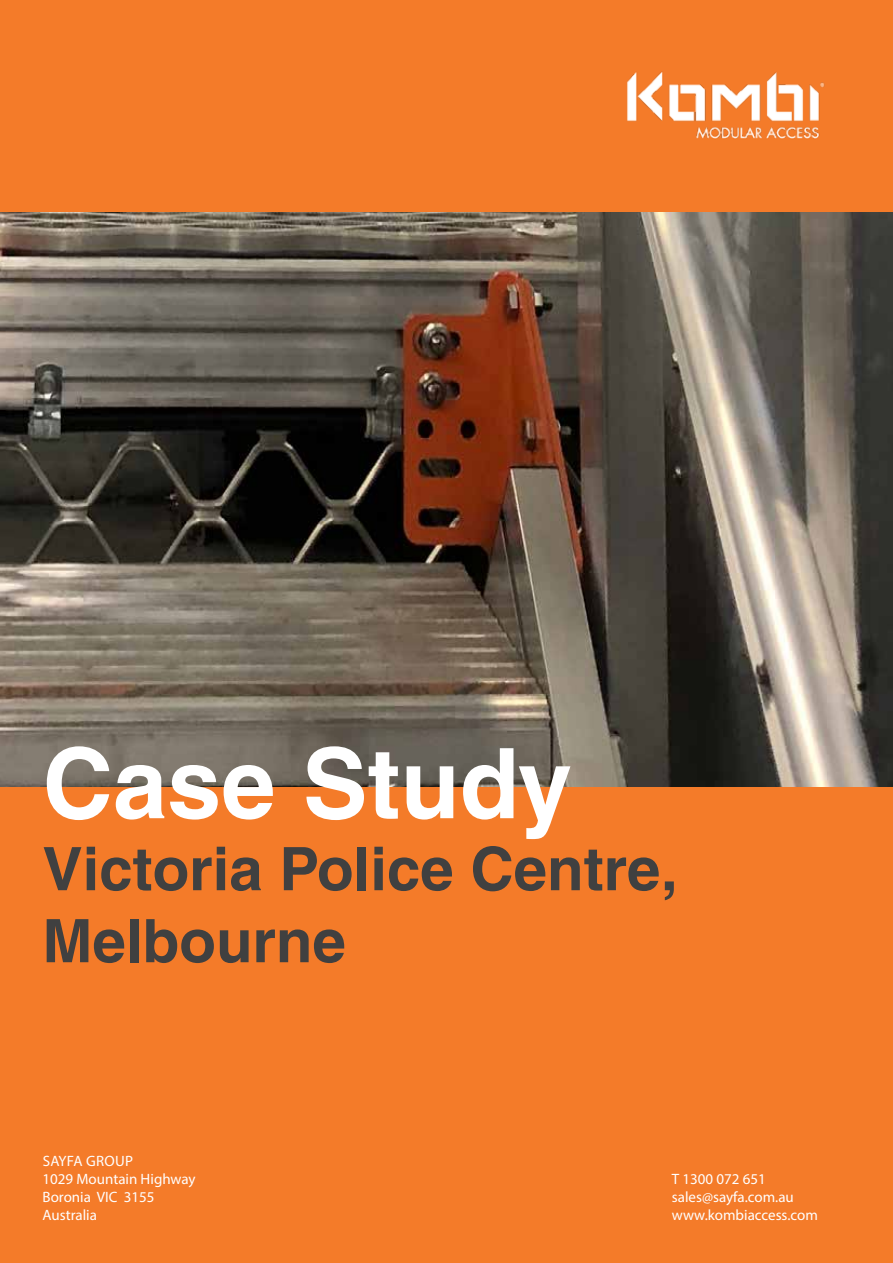
<style>
.page{position:relative;width:893px;height:1263px;background:#f47b29}
.page>*{position:absolute;margin:0;border:0;box-sizing:border-box;transform-origin:0 0}
.t1{font:700 97.5px "Helvetica";color:#fff}
.t2{font:700 60px/72px "Helvetica";color:#404040}
.t3{font:15px/18px "Myriad Pro";color:#fff}
</style>
<div class="page">
<img style="left:0;top:213px;width:893px;height:574px">
<img style="left:627px;top:71px;width:198px;height:68px">
<h1 class="t1" style="left:43px;top:724px;width:531px">Case Study</h1>
<h2 class="t2" style="left:43px;top:832px;width:637px">Victoria Police Centre,<br>Melbourne</h2>
<p class="t3" style="left:43px;top:1152px;width:155px">SAYFA GROUP<br>1029 Mountain Highway<br>Boronia VIC 3155<br>Australia</p>
<p class="t3" style="left:672px;top:1170px;width:148px">T 1300 072 651 sales@sayfa.com.au www.kombiaccess.com</p>
</div>
